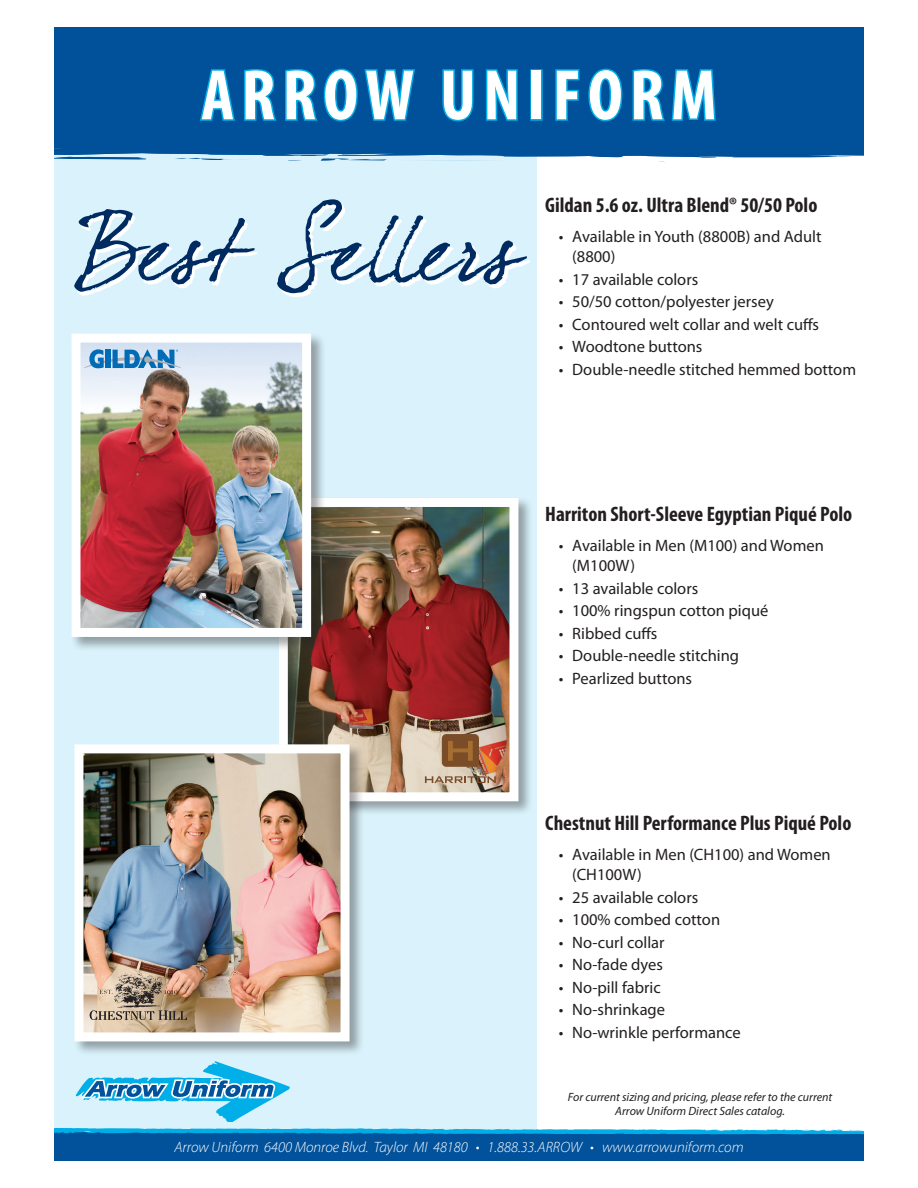
<style>
.page{position:relative;width:918px;height:1188px;background:#fff}
.page>*{position:absolute;margin:0;border:0;box-sizing:border-box;transform-origin:0 0}
.t1{font:700 condensed 72px "Myriad Pro";letter-spacing:.1em;color:#fff}
.t2{font:700 condensed 21px "Myriad Pro";color:#231f20}
.t3{font:16.5px/19.8px "Myriad Pro";color:#231f20}
.t4{font:italic 300 15px "Myriad Pro";color:#fff}
.t5{font:italic 12px "Myriad Pro";color:#231f20}
.s1{font-family:"Myriad"}
</style>
<div class="page">
<div style="left:54px;top:28px;width:483px;height:1133px;background:#d9f2fb"></div>
<div style="left:277px;top:496px;width:256px;height:320px;background:#231f20;opacity:.4"></div>
<img style="left:277px;top:496px;width:246px;height:310px">
<div style="left:70px;top:332px;width:256px;height:320px;background:#231f20;opacity:.4"></div>
<img style="left:70px;top:332px;width:246px;height:309px">
<div style="left:73px;top:743px;width:292px;height:314px;background:#231f20;opacity:.4"></div>
<img style="left:73px;top:740px;width:281px;height:306px">
<svg style="left:90px;top:972px;width:97px;height:48px"></svg>
<svg style="left:84px;top:349px;width:97px;height:19px"></svg>
<div style="left:144px;top:356px;width:7px;height:7px;background:#aeafb3;border-radius:50%"></div>
<svg style="left:425px;top:776px;width:71px;height:7px"></svg>
<div style="left:442px;top:734px;width:37px;height:33px;background:#7a4c28;border-radius:4px"></div>
<svg style="left:448px;top:741px;width:25px;height:20px"></svg>
<svg style="left:74px;top:199px;width:453px;height:94px"></svg>
<div style="left:163px;top:27px;width:701px;height:131px;background:#01519a"></div>
<svg style="left:423px;top:160px;width:62px;height:1px"></svg>
<div style="left:54px;top:27px;width:109px;height:133px;background:#01519a"></div>
<svg style="left:318px;top:154px;width:70px;height:6px"></svg>
<svg style="left:175px;top:158px;width:69px;height:2px"></svg>
<svg style="left:288px;top:160px;width:14px;height:1px"></svg>
<svg style="left:791px;top:152px;width:44px;height:1px"></svg>
<div style="left:54px;top:1132px;width:810px;height:29px;background:#01519b"></div>
<svg style="left:54px;top:1061px;width:810px;height:74px"></svg>
<svg style="left:198px;top:68px;width:39px;height:54px"></svg>
<svg style="left:243px;top:67px;width:174px;height:56px"></svg>
<svg style="left:441px;top:68px;width:34px;height:55px"></svg>
<svg style="left:484px;top:68px;width:35px;height:55px"></svg>
<div style="left:530px;top:69px;width:13px;height:52px;border:3px solid #00afe7"></div>
<svg style="left:554px;top:68px;width:27px;height:54px"></svg>
<svg style="left:587px;top:67px;width:37px;height:56px"></svg>
<svg style="left:631px;top:67px;width:86px;height:55px"></svg>
<p class="t1" style="left:201px;top:50px;width:517px">ARROW UNIFORM</p>
<p class="t2" style="left:545px;top:192px;width:274px">Gildan 5.6 oz. Ultra Blend® 50/50 Polo</p>
<p class="t3" style="left:572px;top:227px;width:251px;text-indent:-14px">• Available in Youth (8800B) and Adult (8800)</p>
<p class="t3" style="left:559px;top:269px;width:141px">• 17 available colors</p>
<p class="t3" style="left:559px;top:291px;width:217px">• 50/50 cotton/polyester jersey</p>
<p class="t3" style="left:559px;top:314px;width:262px">• Contoured welt collar and welt cuffs</p>
<p class="t3" style="left:559px;top:336px;width:145px">• Woodtone buttons</p>
<p class="t3" style="left:559px;top:359px;width:299px">• Double-needle stitched hemmed bottom</p>
<p class="t2" style="left:545px;top:501px;width:308px">Harriton Short-Sleeve Egyptian Piqué Polo</p>
<p class="t3" style="left:572px;top:536px;width:253px;text-indent:-14px">• Available in Men (M100) and Women (M100W)</p>
<p class="t3" style="left:559px;top:578px;width:141px">• 13 available colors</p>
<p class="t3" style="left:559px;top:600px;width:211px">• 100% ringspun cotton piqu<span class="s1">é</span></p>
<p class="t3" style="left:559px;top:623px;width:100px">• Ribbed cuffs</p>
<p class="t3" style="left:559px;top:645px;width:182px">• Double-needle stitching</p>
<p class="t3" style="left:559px;top:668px;width:135px">• Pearlized buttons</p>
<p class="t2" style="left:545px;top:810px;width:308px">Chestnut Hill Performance Plus Piqué Polo</p>
<p class="t3" style="left:572px;top:845px;width:260px;text-indent:-14px">• Available in Men (CH100) and Women (CH100W)</p>
<p class="t3" style="left:559px;top:887px;width:141px">• 25 available colors</p>
<p class="t3" style="left:559px;top:909px;width:163px">• 100% combed cotton</p>
<p class="t3" style="left:559px;top:932px;width:107px">• No-curl collar</p>
<p class="t3" style="left:559px;top:954px;width:106px">• No-fade dyes</p>
<p class="t3" style="left:559px;top:977px;width:104px">• No-pill fabric</p>
<p class="t3" style="left:559px;top:999px;width:108px">• No-shrinkage</p>
<p class="t3" style="left:559px;top:1022px;width:184px">• No-wrinkle performance</p>
<p class="t5" style="left:568px;top:1089px;width:266px">For current sizing and pricing, please refer to the current</p>
<p class="t5" style="left:615px;top:1104px;width:171px">Arrow Uniform Direct Sales catalog.</p>
<p class="t4" style="left:174px;top:1138px;width:571px">Arrow Uniform 6400 Monroe Blvd. Taylor MI 48180 • 1.888.33.ARROW • www.arrowuniform.com</p>
</div>
